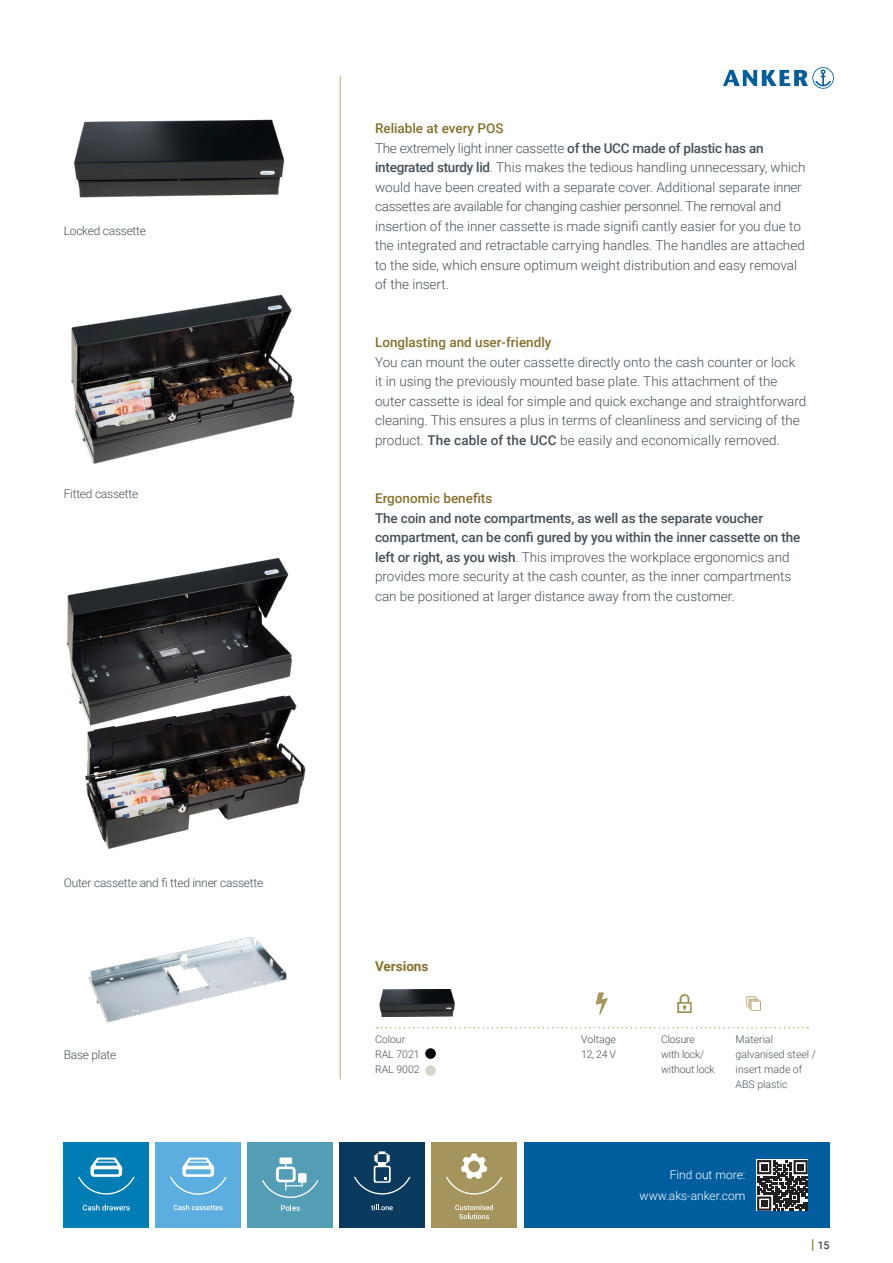
<style>
.page{position:relative;width:893px;height:1263px;background:#fff}
.page>*{position:absolute;margin:0;border:0;box-sizing:border-box;transform-origin:0 0}
.fliesstext{font:300 13.5px/19.5px "Roboto";color:#44515b}
.sublines{font:500 13.5px "Roboto";color:#86712c}
.sublines-2{font:700 13.5px "Roboto";color:#86712c}
.fliesstext-2{font:300 12px "Roboto";letter-spacing:-.02em;color:#44515b}
.fliesstext-3{font:300 12px "Roboto";color:#fff}
.fliesstext-4{font:300 10.5px/15px "Roboto";color:#44515b}
.fliesstext-5{font:300 10.5px/15px "Roboto";letter-spacing:-.02em;color:#44515b}
.t1{font:10.5px "Roboto";color:#231f20}
.s1{font-weight:500}
.s2{font-weight:500;font-size:13.5px;color:#8b752e}
</style>
<div class="page">
<svg style="left:723px;top:67px;width:111px;height:22px"></svg>
<img style="left:74px;top:119px;width:211px;height:79px">
<img style="left:71px;top:294px;width:224px;height:170px">
<img style="left:67px;top:558px;width:238px;height:291px">
<img style="left:89px;top:937px;width:198px;height:86px">
<hr style="left:340px;top:76px;width:1px;height:1003px;background:#c5af6d">
<svg style="left:377px;top:1027px;width:431px;height:1px"></svg>
<img style="left:379px;top:989px;width:76px;height:28px">
<svg style="left:677px;top:994px;width:15px;height:19px"></svg>
<img style="left:677px;top:995px;width:15px;height:17px">
<img style="left:746px;top:996px;width:15px;height:15px">
<svg style="left:596px;top:992px;width:12px;height:23px"></svg>
<div style="left:524px;top:1143px;width:305px;height:85px;background:#005e9e"></div>
<div style="left:64px;top:1143px;width:85px;height:85px;background:#007db5"></div>
<svg style="left:78px;top:1157px;width:57px;height:37px"></svg>
<svg style="left:83px;top:1204px;width:47px;height:6px"></svg>
<div style="left:156px;top:1143px;width:85px;height:85px;background:#5daee0"></div>
<svg style="left:170px;top:1157px;width:57px;height:38px"></svg>
<svg style="left:174px;top:1204px;width:48px;height:6px"></svg>
<div style="left:248px;top:1143px;width:85px;height:85px;background:#539db5"></div>
<svg style="left:262px;top:1157px;width:57px;height:41px"></svg>
<svg style="left:281px;top:1205px;width:19px;height:6px"></svg>
<div style="left:340px;top:1143px;width:85px;height:85px;background:#0a3b5f"></div>
<svg style="left:354px;top:1151px;width:56px;height:43px"></svg>
<svg style="left:371px;top:1205px;width:22px;height:5px"></svg>
<div style="left:432px;top:1143px;width:85px;height:85px;background:#a5945b"></div>
<svg style="left:446px;top:1153px;width:56px;height:41px"></svg>
<svg style="left:455px;top:1204px;width:38px;height:15px"></svg>
<svg style="left:757px;top:1160px;width:51px;height:51px;background:#646162"></svg>
<div style="left:425px;top:1065px;width:11px;height:11px;background:#d4d7cc;border-radius:50%"></div>
<div style="left:425px;top:1048px;width:11px;height:11px;background:#07070d;border-radius:50%"></div>
<p class="fliesstext-2" style="left:64px;top:222px;width:84px">Locked cassette</p>
<p class="fliesstext-2" style="left:64px;top:485px;width:76px">Fitted cassette</p>
<p class="fliesstext-2" style="left:64px;top:874px;width:201px">Outer cassette and fi tted inner cassette</p>
<p class="fliesstext-2" style="left:64px;top:1047px;width:54px">Base plate</p>
<p class="sublines" style="left:375px;top:119px;width:130px">Reliable at every POS</p>
<p class="fliesstext" style="left:375px;top:138px;width:432px">The extremely light inner cassette <span class="s1">of the UCC made of plastic has an integrated sturdy lid</span>. This makes the tedious handling unnecessary, which would have been created with a separate cover. Additional separate inner cassettes are available for changing cashier personnel. The removal and insertion of the inner cassette is made signifi cantly easier for you due to the integrated and retractable carrying handles. The handles are attached to the side, which ensure optimum weight distribution and easy removal of the insert.</p>
<p class="sublines" style="left:375px;top:333px;width:178px">Longlasting and user-friendly</p>
<p class="fliesstext" style="left:375px;top:352px;width:433px">You can mount the outer cassette directly onto the cash counter or lock<br>it in using the previously mounted base plate. This attachment of the outer cassette is ideal for simple and quick exchange and straightforward cleaning. This ensures a plus in terms of cleanliness and servicing of the product. <span class="s1">The cable of the UCC</span> be easily and economically removed.</p>
<p class="sublines" style="left:375px;top:489px;width:119px">Ergonomic benefits</p>
<p class="fliesstext" style="left:375px;top:508px;width:427px"><span class="s1">The coin and note compartments, as well as the separate voucher compartment, can be confi gured by you within the inner cassette on the left or right, as you wish</span>. This improves the workplace ergonomics and provides more security at the cash counter, as the inner compartments can be positioned at larger distance away from the customer.</p>
<p class="sublines-2" style="left:375px;top:957px;width:55px">Versions</p>
<p class="fliesstext-4" style="left:375px;top:1032px;width:46px">Colour<br>RAL 7021<br>RAL 9002</p>
<p class="fliesstext-4" style="left:581px;top:1032px;width:36px">Voltage<br>12, 24 V</p>
<p class="fliesstext-5" style="left:661px;top:1032px;width:55px">Closure with lock/ without lock</p>
<p class="fliesstext-4" style="left:736px;top:1032px;width:82px">Material galvanised steel / insert made of<br>ABS plastic</p>
<p class="fliesstext-3" style="left:670px;top:1166px;width:77px">Find out more:</p>
<p class="fliesstext-3" style="left:640px;top:1187px;width:107px">www.aks-anker.com</p>
<p class="t1" style="left:811px;top:1237px;width:20px"><span class="s2">|</span> 15</p>
</div>
